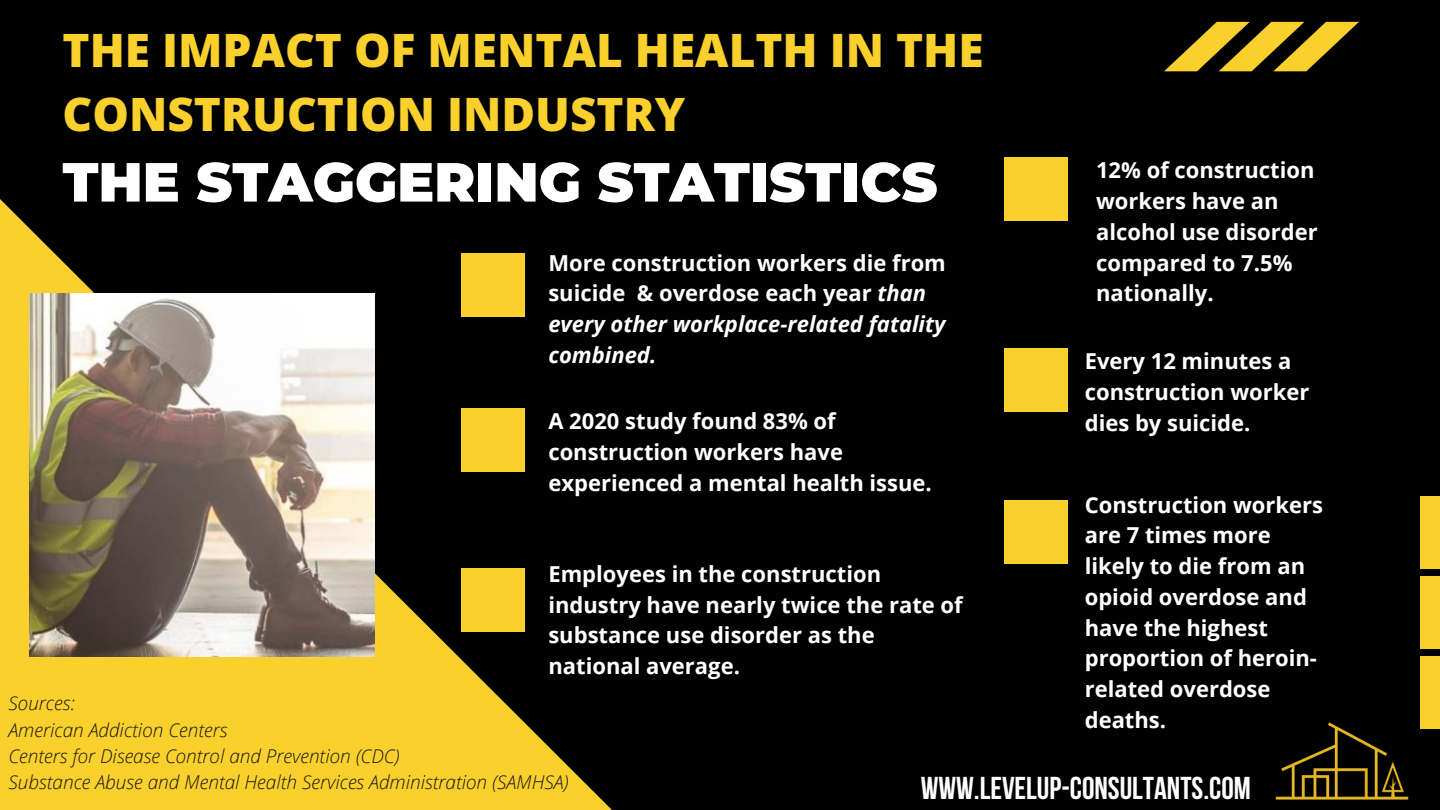
<style>
.page{position:relative;width:1440px;height:810px;background:#010101}
.page>*{position:absolute;margin:0;border:0;box-sizing:border-box;transform-origin:0 0}
.t1{font:900 55px "Montserrat";color:#fff}
.t2{font:800 46px/63.8px "Open Sans";color:#fad02c}
.t3{font:700 31.5px "Bebas Neue";color:#fff}
.t4{font:700 22px/30.8px "Open Sans";color:#fff}
.t5{font:italic 300 19px "Open Sans";color:#191819}
.s1{font-style:italic}
</style>
<div class="page">
<div style="left:1420px;top:657px;width:20px;height:72px;background:#fad02c"></div>
<div style="left:1420px;top:576px;width:20px;height:73px;background:#fad02c"></div>
<div style="left:1420px;top:496px;width:20px;height:72px;background:#fad02c"></div>
<svg style="left:0;top:199px;width:612px;height:611px"></svg>
<svg style="left:1164px;top:22px;width:195px;height:49px"></svg>
<div style="left:461px;top:253px;width:63px;height:63px;background:#fad02c"></div>
<div style="left:461px;top:408px;width:63px;height:63px;background:#fad02c"></div>
<div style="left:461px;top:568px;width:63px;height:63px;background:#fad02c"></div>
<img style="left:29px;top:293px;width:345px;height:363px">
<div style="left:1004px;top:500px;width:63px;height:64px;background:#fad02c"></div>
<div style="left:1004px;top:157px;width:63px;height:63px;background:#fad02c"></div>
<img style="left:1275px;top:722px;width:134px;height:78px">
<div style="left:1004px;top:348px;width:63px;height:63px;background:#fad02c"></div>
<p class="t2" style="left:63px;top:17px;width:923px">THE IMPACT OF MENTAL HEALTH IN THE<br>CONSTRUCTION INDUSTRY</p>
<p class="t4" style="left:1096px;top:154px;width:223px">12% of construction workers have an alcohol use disorder compared to 7.5% nationally.</p>
<p class="t1" style="left:63px;top:148px;width:876px">THE STAGGERING STATISTICS</p>
<p class="t4" style="left:548px;top:247px;width:399px">More construction workers die from suicide &amp; overdose each year <span class="s1">than every other workplace-related fatality combined.</span></p>
<p class="t4" style="left:1085px;top:345px;width:226px">Every 12 minutes a construction worker dies by suicide.</p>
<p class="t4" style="left:548px;top:405px;width:385px">A 2020 study found 83% of construction workers have experienced a mental health issue.</p>
<p class="t4" style="left:1085px;top:489px;width:240px">Construction workers are 7 times more likely to die from an opioid overdose and have the highest proportion of heroin&shy;related overdose deaths.</p>
<p class="t4" style="left:548px;top:558px;width:416px">Employees in the construction industry have nearly twice the rate of substance use disorder as the national average.</p>
<p class="t5" style="left:8px;top:690px;width:68px">Sources:</p>
<p class="t5" style="left:8px;top:716px;width:220px">American Addiction Centers</p>
<p class="t5" style="left:8px;top:743px;width:393px">Centers for Disease Control and Prevention (CDC)</p>
<p class="t5" style="left:8px;top:769px;width:562px">Substance Abuse and Mental Health Services Administration (SAMHSA)</p>
<p class="t3" style="left:921px;top:775px;width:332px">WWW.LEVELUP-CONSULTANTS.COM</p>
</div>
